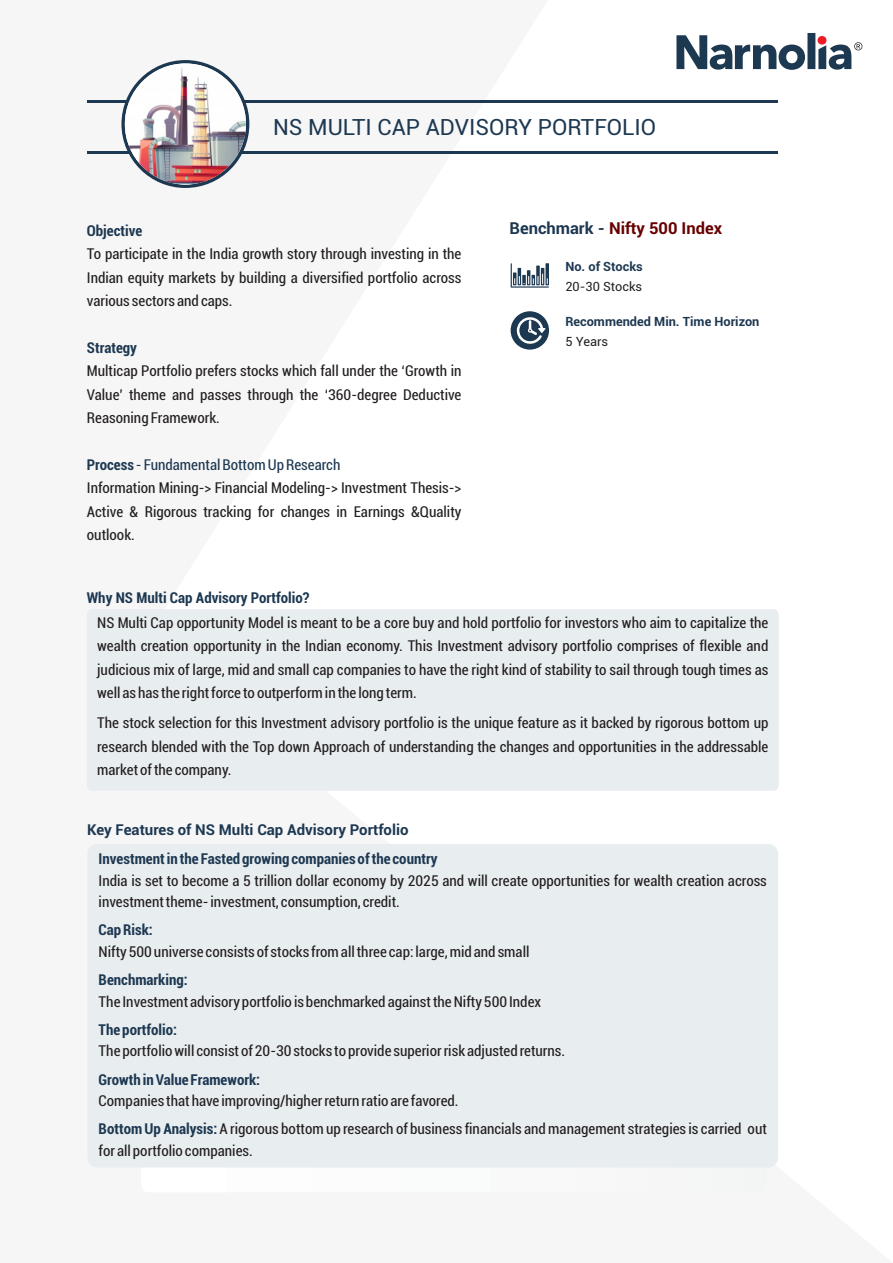
<style>
.page{position:relative;width:893px;height:1263px;background:#fff}
.page>*{position:absolute;margin:0;border:0;box-sizing:border-box;transform-origin:0 0}
.t1{font:22.5px "Roboto";color:#1d3851}
.t2{font:700 16.5px "Roboto";color:#670000}
.t3{font:condensed 15px/23.4px "Roboto";color:#231f20;text-align:justify}
.t4{font:700 condensed 15px "Roboto";color:#1d3851}
.t5{font:700 15px "Roboto";color:#1d3851}
.t6{font:700 12.75px "Roboto";color:#1d3851}
.t7{font:12.75px "Roboto";color:#231f20}
.s1{font-weight:700;color:#1d3851}
.s2{color:#1d3851}
</style>
<div class="page">
<svg style="left:141px;top:1167px;width:626px;height:25px"></svg>
<div style="left:87px;top:609px;width:692px;height:182px;background:#e8edf0;border-radius:5px"></div>
<div style="left:87px;top:844px;width:691px;height:323px;background:#e8edf0;border-radius:10px"></div>
<hr style="left:87px;top:100px;width:691px;height:3px;background:#1d3851">
<hr style="left:87px;top:152px;width:691px;height:2px;background:#1d3851">
<svg style="left:121px;top:60px;width:128px;height:128px"></svg>
<img style="left:125px;top:63px;width:121px;height:122px;border-radius:50%">
<svg style="left:511px;top:263px;width:38px;height:25px"></svg>
<svg style="left:511px;top:311px;width:38px;height:39px"></svg>
<svg style="left:676px;top:33px;width:186px;height:37px"></svg>
<h1 class="t1" style="left:273px;top:118px;width:384px">NS MULTI CAP ADVISORY PORTFOLIO</h1>
<p class="t4" style="left:87px;top:224px;width:57px">Objective</p>
<p class="t3" style="left:87px;top:244px;width:376px">To participate in the India growth story through investing in the Indian equity markets by building a diversified portfolio across various sectors and caps.</p>
<p class="t4" style="left:87px;top:342px;width:52px">Strategy</p>
<p class="t3" style="left:87px;top:361px;width:376px">Multicap Portfolio prefers stocks which fall under the ‘Growth in Value’ theme and passes through the ‘360-degree Deductive Reasoning Framework.</p>
<p class="t3" style="left:87px;top:454px;width:376px;text-align:left"><span class="s1">Process</span> <span class="s2">- Fundamental Bottom Up Research<br></span>Information Mining-&gt; Financial Modeling-&gt; Investment Thesis-&gt; Active &amp; Rigorous tracking for changes in Earnings &amp;Quality outlook.</p>
<p class="t4" style="left:87px;top:591px;width:224px">Why NS Multi Cap Advisory Portfolio?</p>
<p class="t2" style="left:510px;top:221px;width:214px"><span class="s2">Benchmark -</span> Nifty 500 Index</p>
<p class="t6" style="left:565px;top:262px;width:79px">No. of Stocks</p>
<p class="t7" style="left:565px;top:281px;width:78px">20-30 Stocks</p>
<p class="t6" style="left:565px;top:316px;width:196px">Recommended Min. Time Horizon</p>
<p class="t7" style="left:565px;top:336px;width:44px">5 Years</p>
<p class="t3" style="left:97px;top:612px;width:673px">NS Multi Cap opportunity Model is meant to be a core buy and hold portfolio for investors who aim to capitalize the wealth creation opportunity in the Indian economy. This Investment advisory portfolio comprises of flexible and judicious mix of large, mid and small cap companies to have the right kind of stability to sail through tough times as well as has the right force to outperform in the long term.</p>
<p class="t3" style="left:97px;top:713px;width:673px">The stock selection for this Investment advisory portfolio is the unique feature as it backed by rigorous bottom up research blended with the Top down Approach of understanding the changes and opportunities in the addressable market of the company.</p>
<p class="t5" style="left:87px;top:824px;width:323px">Key Features of NS Multi Cap Advisory Portfolio</p>
<p class="t4" style="left:99px;top:853px;width:340px">Investment in the Fasted growing companies of the country</p>
<p class="t3" style="left:99px;top:871px;width:670px;line-height:21.6px">India is set to become a 5 trillion dollar economy by 2025 and will create opportunities for wealth creation across investment theme- investment, consumption, credit.</p>
<p class="t4" style="left:99px;top:924px;width:56px">Cap Risk:</p>
<p class="t3" style="left:99px;top:942px;width:432px">Nifty 500 universe consists of stocks from all three cap: large, mid and small</p>
<p class="t4" style="left:99px;top:974px;width:91px">Benchmarking:</p>
<p class="t3" style="left:99px;top:991px;width:444px">The Investment advisory portfolio is benchmarked against the Nifty 500 Index</p>
<p class="t4" style="left:99px;top:1023px;width:80px">The portfolio:</p>
<p class="t3" style="left:99px;top:1041px;width:468px">The portfolio will consist of 20-30 stocks to provide superior risk adjusted returns.</p>
<p class="t4" style="left:99px;top:1073px;width:163px">Growth in Value Framework:</p>
<p class="t3" style="left:99px;top:1088px;width:670px;line-height:28px">Companies that have improving/higher return ratio are favored.<br><span class="s1">Bottom Up Analysis:</span> A rigorous bottom up research of business financials and management strategies is carried out</p>
<p class="t3" style="left:99px;top:1140px;width:156px">for all portfolio companies.</p>
</div>
